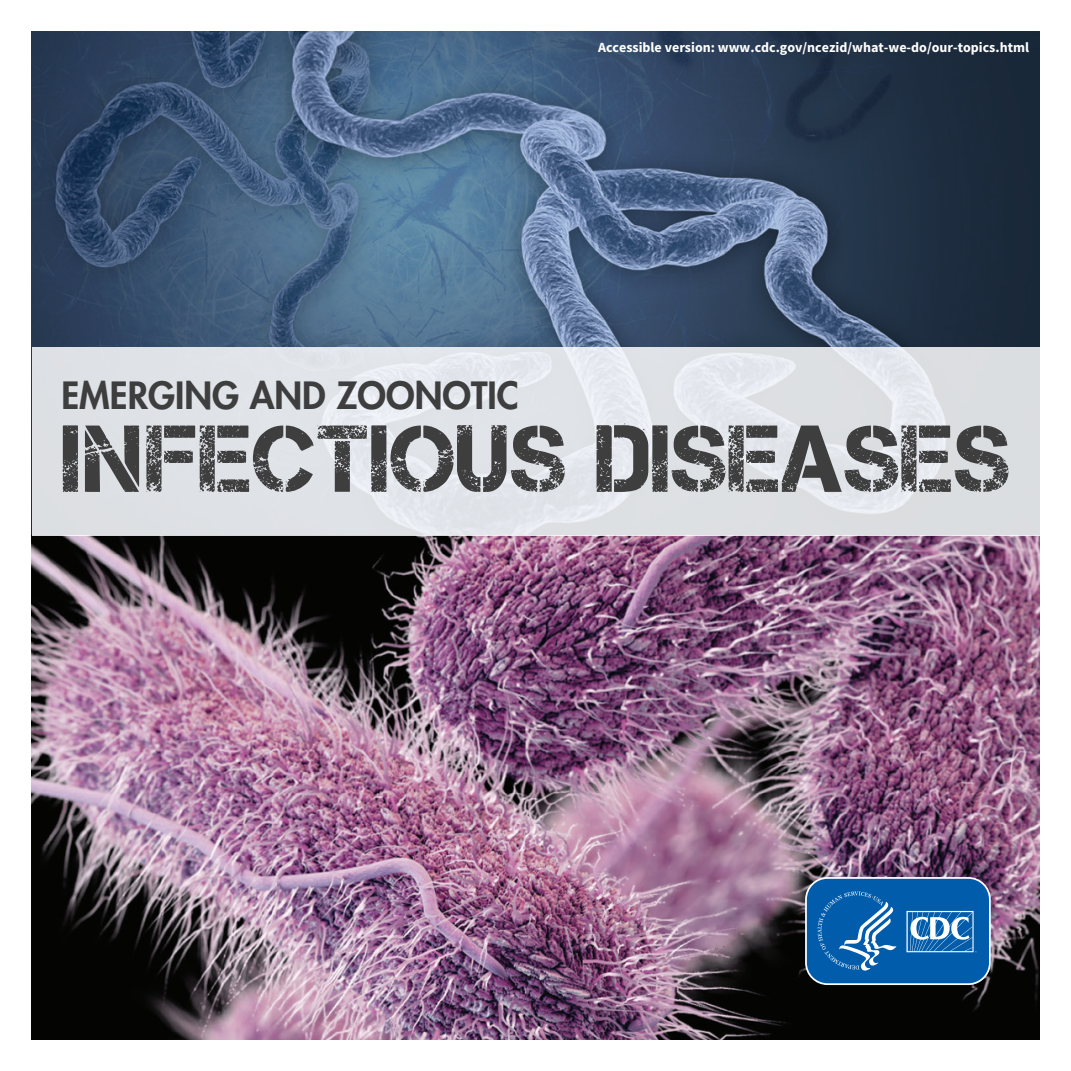
<style>
.page{position:relative;width:1071px;height:1071px;background:#fff}
.page>*{position:absolute;margin:0;border:0;box-sizing:border-box;transform-origin:0 0}
.t1{font:94.85px "Captureit";letter-spacing:.01em;color:#3e3e3f}
.t2{font:800 36.57px "Futura Std";color:#3e3e3f}
.t3{font:700 14px "Source Sans Pro";color:#fff}
</style>
<div class="page">
<img style="left:32px;top:32px;width:1008px;height:1007px">
<svg style="left:32px;top:347px;width:1008px;height:189px;background:#e0e3e7"></svg>
<svg style="left:804px;top:876px;width:188px;height:110px;background:#2871b1"></svg>
<p class="t3" style="left:598px;top:39px;width:433px">Accessible version: www.cdc.gov/ncezid/what-we-do/our-topics.html</p>
<p class="t2" style="left:61px;top:373px;width:459px">EMERGING AND ZOONOTIC</p>
<p class="t1" style="left:63px;top:406px;width:949px">INFECTIOUS DISEASES</p>
</div>
